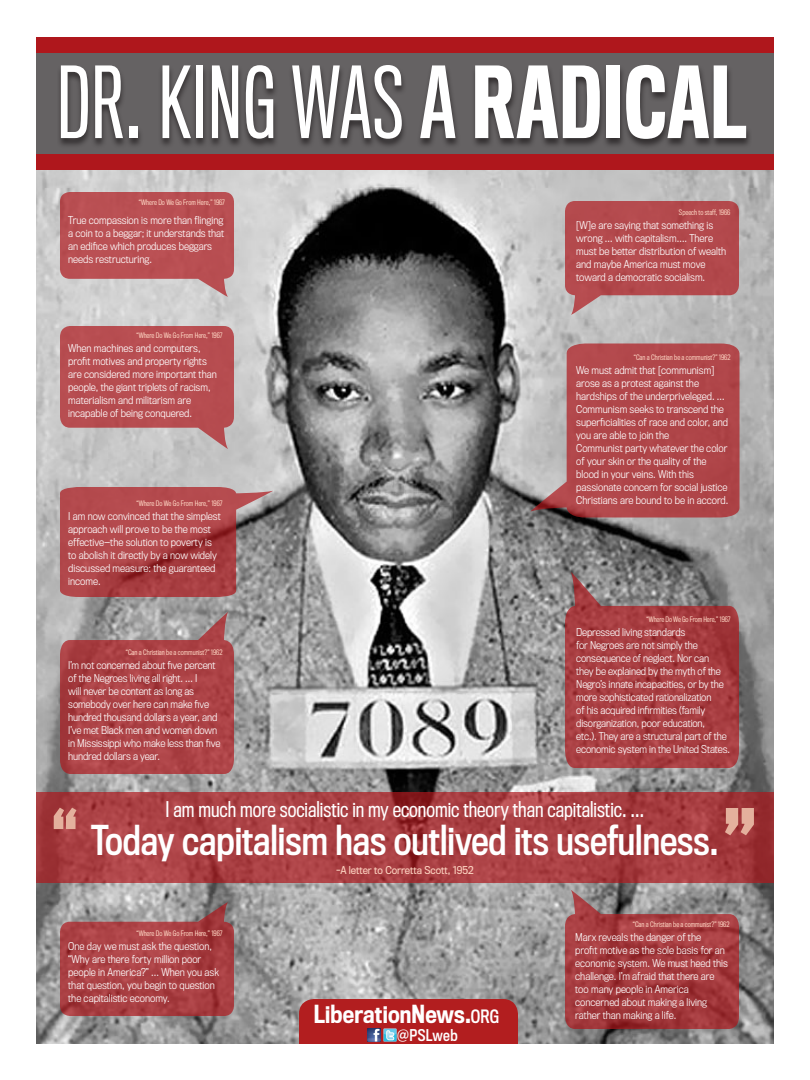
<style>
.page{position:relative;width:810px;height:1080px;background:#fff}
.page>*{position:absolute;margin:0;border:0;box-sizing:border-box;transform-origin:0 0}
.Big_Lie{font:115px "Titling Gothic FB Comp Standard";color:#e4b09d}
.Big_Lie-2{font:91px "Titling Gothic FB Comp";letter-spacing:.02em;color:#fff}
.Big_Lie-3{font:90px "Titling Gothic FB Comp Standard";color:#e4b09d}
.Big_Lie-4{font:38px "Titling Gothic FB Cond Standard";color:#fff}
._18__head{font:500 23px "Titling Gothic FB Cond";letter-spacing:.005em;color:#fff}
.Big_Lie-5{font:20px "Titling Gothic FB Cond";color:#fff}
._18__head-2{font:15px "Titling Gothic FB Cond Standard";letter-spacing:.02em;color:#fff}
.Big_Lie-6{font:300 10px/13px "Titling Gothic FB Narrow";color:#fff}
.Big_Lie-7{font:10px "Titling Gothic FB Narrow";color:#fcd2c0}
.Big_Lie-8{font:7px "Titling Gothic FB Cond";color:#fcd2c0}
.s1{font-family:"Titling Gothic FB Comp Standard"}
.s2{font-weight:500}
.s3{font-family:"Titling Gothic FB Cond Standard";font-weight:400;font-size:17px}
</style>
<div class="page">
<img style="left:36px;top:170px;width:738px;height:874px">
<div style="left:299px;top:999px;width:219px;height:45px;background:#b21e1f"></div>
<div style="left:36px;top:51px;width:738px;height:105px;background:#656263"></div>
<div style="left:36px;top:37px;width:738px;height:16px;background:#af171c"></div>
<div style="left:36px;top:154px;width:738px;height:16px;background:#af171c"></div>
<svg style="left:60px;top:192px;width:174px;height:106px;background:#bc6568"></svg>
<svg style="left:60px;top:326px;width:174px;height:124px;background:#b96164"></svg>
<svg style="left:565px;top:201px;width:174px;height:115px;background:#b55d60"></svg>
<svg style="left:530px;top:344px;width:210px;height:174px;background:#b0585b"></svg>
<svg style="left:565px;top:571px;width:174px;height:197px;background:#a0484b"></svg>
<svg style="left:565px;top:889px;width:174px;height:140px;background:#9f474a"></svg>
<svg style="left:60px;top:487px;width:214px;height:110px;background:#a85053"></svg>
<svg style="left:60px;top:611px;width:174px;height:163px;background:#a95154"></svg>
<svg style="left:60px;top:901px;width:174px;height:115px;background:#a85053"></svg>
<svg style="left:36px;top:792px;width:738px;height:91px;background:#a73d41"></svg>
<div style="left:57px;top:65px;width:695px;height:84px;background:#231f20;opacity:.75"></div>
<p class="Big_Lie-2" style="left:57px;top:51px;width:691px">DR. KING WAS <span class="s1">A</span> <span class="s2">RADICAL</span></p>
<p class="Big_Lie-8" style="left:139px;top:198px;width:88px">“Where Do We Go From Here,” 1967</p>
<p class="Big_Lie-6" style="left:68px;top:214px;width:158px">True compassion is more than flinging a coin to a beggar; it understands that an edifice which produces beggars needs restructuring.</p>
<p class="Big_Lie-8" style="left:136px;top:331px;width:88px">“Where Do We Go From Here,” 1967</p>
<p class="Big_Lie-6" style="left:68px;top:342px;width:150px">When machines and computers, profit motives and property rights are considered more important than people, the giant triplets of racism, materialism and militarism are incapable of being conquered.</p>
<p class="Big_Lie-8" style="left:136px;top:499px;width:88px">“Where Do We Go From Here,” 1967</p>
<p class="Big_Lie-6" style="left:68px;top:510px;width:154px">I am now convinced that the simplest approach will prove to be the most effective—the solution to poverty is to abolish it directly by a now widely discussed measure: the guaranteed income.</p>
<p class="Big_Lie-8" style="left:126px;top:648px;width:98px">“Can a Christian be a communist?” 1962</p>
<p class="Big_Lie-6" style="left:68px;top:659px;width:154px">I’m not concerned about five percent of the Negroes living all right. … I<br>will never be content as long as somebody over here can make five hundred thousand dollars a year, and<br>I’ve met Black men and women down in Mississippi who make less than five hundred dollars a year.</p>
<p class="Big_Lie-8" style="left:679px;top:208px;width:53px">Speech to staff, 1966</p>
<p class="Big_Lie-6" style="left:576px;top:219px;width:151px">[W]e are saying that something is wrong … with capitalism…. There must be better distribution of wealth and maybe America must move toward a democratic socialism.</p>
<p class="Big_Lie-8" style="left:634px;top:353px;width:98px">“Can a Christian be a communist?” 1962</p>
<p class="Big_Lie-6" style="left:576px;top:364px;width:154px">We must admit that [communism] arose as a protest against the hardships of the underpriveleged. … Communism seeks to transcend the superficialities of race and color, and you are able to join the<br>Communist party whatever the color of your skin or the quality of the blood in your veins. With this passionate concern for social justice Christians are bound to be in accord.</p>
<p class="Big_Lie-8" style="left:647px;top:615px;width:85px">“Where Do We Go From Here,” 1967</p>
<p class="Big_Lie-6" style="left:576px;top:626px;width:155px">Depressed living standards<br>for Negroes are not simply the consequence of neglect. Nor can<br>they be explained by the myth of the Negro’s innate incapacities, or by the more sophisticated rationalization<br>of his acquired infirmities (family disorganization, poor education,<br>etc.). They are a structural part of the economic system in the United States.</p>
<p class="Big_Lie-5" style="left:166px;top:798px;width:480px">I am much more socialistic in my economic theory than capitalistic. …</p>
<p class="Big_Lie-4" style="left:91px;top:818px;width:629px">Today capitalism has outlived its usefulness.</p>
<p class="Big_Lie-7" style="left:337px;top:864px;width:138px">-A letter to Corretta Scott, 1952</p>
<p class="Big_Lie-3" style="left:52px;top:793px;width:28px">“</p>
<p class="Big_Lie" style="left:723px;top:789px;width:35px">”</p>
<p class="Big_Lie-8" style="left:136px;top:929px;width:88px">“Where Do We Go From Here,” 1967</p>
<p class="Big_Lie-6" style="left:68px;top:940px;width:152px">One day we must ask the question, “Why are there forty million poor people in America?” ... When you ask that question, you begin to question the capitalistic economy.</p>
<p class="_18__head" style="left:314px;top:1001px;width:187px">LiberationNews.<span class="s3">ORG</span></p>
<p class="_18__head-2" style="left:397px;top:1026px;width:62px">@PSLweb</p>
<p class="Big_Lie-8" style="left:633px;top:920px;width:98px">“Can a Christian be a communist?” 1962</p>
<p class="Big_Lie-6" style="left:575px;top:931px;width:154px">Marx reveals the danger of the<br>profit motive as the sole basis for an economic system. We must heed this challenge. I’m afraid that there are too many people in America concerned about making a living rather than making a life.</p>
</div>
